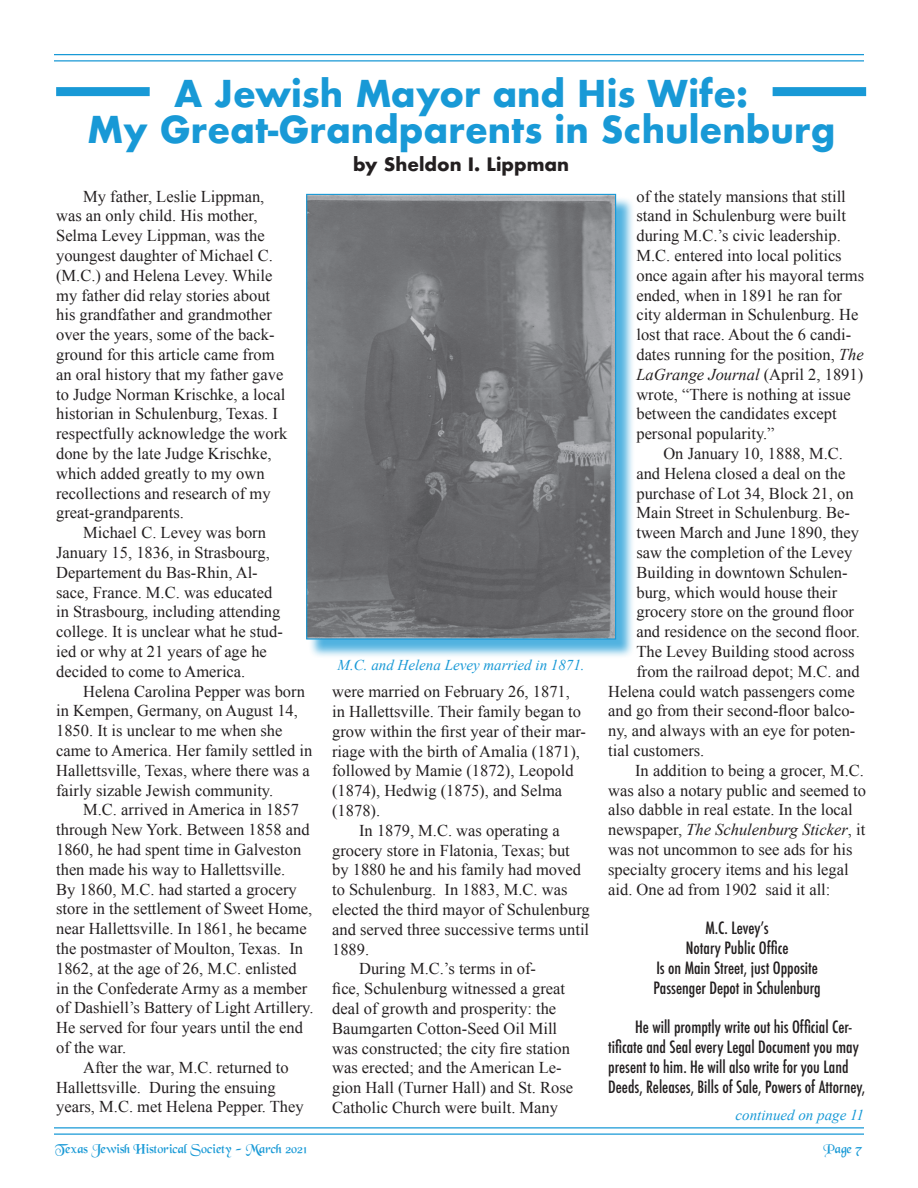
<style>
.page{position:relative;width:918px;height:1188px;background:#fff}
.page>*{position:absolute;margin:0;border:0;box-sizing:border-box;transform-origin:0 0}
.t1{font:700 36px/36px "Futura";color:#1899d6;text-align:center}
.t2{font:700 18px "Futura";color:#231f20}
.t3{font:16.5px/19.8px "Times New Roman";color:#231f20}
.t4{font:500 condensed 16.5px/19.8px "Futura";color:#231f20;text-align:center}
.t5{font:italic 16.5px "Times New Roman";color:#231f20}
.t6{font:italic 15px "Times New Roman";color:#1899d6}
.t7{font:13.5px "Black Chancery";color:#1899d6}
.s1{font-style:italic}
.s2{font-style:normal}
</style>
<div class="page">
<hr style="left:54px;top:1127px;width:810px;height:2px;background:#1899d6">
<hr style="left:54px;top:1133px;width:810px;height:2px;background:#1899d6">
<hr style="left:54px;top:54px;width:810px;height:1px;background:#1899d6">
<hr style="left:54px;top:60px;width:810px;height:2px;background:#1899d6">
<div style="left:56px;top:87px;width:810px;height:9px;background:#1899d6"></div>
<div style="left:150px;top:87px;width:623px;height:10px;background:#fff"></div>
<div style="left:308px;top:196px;width:327px;height:462px;background:#1899d6;opacity:.75"></div>
<img style="left:308px;top:196px;width:306px;height:442px">
<div style="left:306px;top:194px;width:310px;height:446px;border:1px solid #1899d6"></div>
<h1 class="t1" style="left:87px;top:75px;width:750px">A Jewish Mayor and His Wife:<br>My Great-Grandparents in Schulenburg</h1>
<p class="t2" style="left:353px;top:152px;width:217px">by Sheldon I. Lippman</p>
<p class="t3" style="left:56px;top:186px;width:233px;text-indent:27px">My father, Leslie Lippman, was an only child. His mother,<br>Selma Levey Lippman, was the youngest daughter of Michael C. (M.C.) and Helena Levey. While my father did relay stories about his grandfather and grandmother over the years, some of the back&shy;ground for this article came from an oral history that my father gave to Judge Norman Krischke, a local historian in Schulenburg, Texas. I respectfully acknowledge the work done by the late Judge Krischke, which added greatly to my own recollections and research of my great-grandparents.</p>
<p class="t3" style="left:56px;top:522px;width:228px;text-indent:27px">Michael C. Levey was born<br>January 15, 1836, in Strasbourg,<br>Departement du Bas-Rhin, Al&shy;sace, France. M.C. was educated in Strasbourg, including attending college. It is unclear what he stud&shy;ied or why at 21 years of age he decided to come to America.</p>
<p class="t3" style="left:56px;top:681px;width:258px;text-indent:27px">Helena Carolina Pepper was born in Kempen, Germany, on August 14, 1850. It is unclear to me when she came to America. Her family settled in Hallettsville, Texas, where there was a fairly sizable Jewish community.</p>
<p class="t3" style="left:83px;top:800px;width:217px">M.C. arrived in America in 1857</p>
<p class="t3" style="left:56px;top:819px;width:255px">through New York. Between 1858 and</p>
<p class="t3" style="left:56px;top:839px;width:247px">1860, he had spent time in Galveston</p>
<p class="t3" style="left:56px;top:859px;width:231px">then made his way to Hallettsville.</p>
<p class="t3" style="left:56px;top:879px;width:242px">By 1860, M.C. had started a grocery</p>
<p class="t3" style="left:56px;top:899px;width:258px">store in the settlement of Sweet Home,</p>
<p class="t3" style="left:56px;top:918px;width:252px">near Hallettsville. In 1861, he became</p>
<p class="t3" style="left:56px;top:938px;width:248px">the postmaster of Moulton, Texas. In</p>
<p class="t3" style="left:56px;top:958px;width:242px">1862, at the age of 26, M.C. enlisted</p>
<p class="t3" style="left:56px;top:978px;width:253px">in the Confederate Army as a member</p>
<p class="t3" style="left:56px;top:998px;width:259px">of Dashiell’s Battery of Light Artillery.</p>
<p class="t3" style="left:56px;top:1017px;width:248px">He served for four years until the end</p>
<p class="t3" style="left:56px;top:1037px;width:72px">of the war.</p>
<p class="t3" style="left:83px;top:1057px;width:207px">After the war, M.C. returned to</p>
<p class="t3" style="left:56px;top:1077px;width:221px">Hallettsville. During the ensuing</p>
<p class="t3" style="left:56px;top:1097px;width:249px">years, M.C. met Helena Pepper. They</p>
<p class="t6" style="left:338px;top:655px;width:249px">M.C. and Helena Levey married in 1871.</p>
<p class="t3" style="left:332px;top:682px;width:239px">were married on February 26, 1871,</p>
<p class="t3" style="left:332px;top:701px;width:250px">in Hallettsville. Their family began to</p>
<p class="t3" style="left:332px;top:721px;width:255px">grow within the first year of their mar-</p>
<p class="t3" style="left:332px;top:741px;width:249px">riage with the birth of Amalia (1871),</p>
<p class="t3" style="left:332px;top:761px;width:243px">followed by Mamie (1872), Leopold</p>
<p class="t3" style="left:332px;top:781px;width:232px">(1874), Hedwig (1875), and Selma</p>
<p class="t3" style="left:332px;top:800px;width:50px">(1878).</p>
<p class="t3" style="left:359px;top:820px;width:202px">In 1879, M.C. was operating a</p>
<p class="t3" style="left:332px;top:840px;width:239px">grocery store in Flatonia, Texas; but</p>
<p class="t3" style="left:332px;top:860px;width:250px">by 1880 he and his family had moved</p>
<p class="t3" style="left:332px;top:880px;width:237px">to Schulenburg. In 1883, M.C. was</p>
<p class="t3" style="left:332px;top:899px;width:259px">elected the third mayor of Schulenburg</p>
<p class="t3" style="left:332px;top:919px;width:259px">and served three successive terms until</p>
<p class="t3" style="left:332px;top:939px;width:39px">1889.</p>
<p class="t3" style="left:359px;top:959px;width:178px">During M.C.’s terms in of-</p>
<p class="t3" style="left:332px;top:979px;width:234px">fice, Schulenburg witnessed a great</p>
<p class="t3" style="left:332px;top:998px;width:226px">deal of growth and prosperity: the</p>
<p class="t3" style="left:332px;top:1018px;width:227px">Baumgarten Cotton-Seed Oil Mill</p>
<p class="t3" style="left:332px;top:1038px;width:239px">was constructed; the city fire station</p>
<p class="t3" style="left:332px;top:1058px;width:231px">was erected; and the American Le-</p>
<p class="t3" style="left:332px;top:1078px;width:242px">gion Hall (Turner Hall) and St. Rose</p>
<p class="t3" style="left:332px;top:1097px;width:227px">Catholic Church were built. Many</p>
<p class="t3" style="left:636px;top:186px;width:229px">of the stately mansions that still stand in Schulenburg were built during M.C.’s civic leadership.<br>M.C. entered into local politics once again after his mayoral terms ended, when in 1891 he ran for city alderman in Schulenburg. He lost that race. About the 6 candi&shy;dates running for the position, <span class="s1">The<br>LaGrange Journal</span> (April 2, 1891) wrote, “There is nothing at issue between the candidates except personal popularity.”</p>
<p class="t3" style="left:663px;top:443px;width:181px">On January 10, 1888, M.C.</p>
<p class="t3" style="left:636px;top:463px;width:210px">and Helena closed a deal on the</p>
<p class="t3" style="left:636px;top:483px;width:219px">purchase of Lot 34, Block 21, on</p>
<p class="t3" style="left:636px;top:503px;width:215px">Main Street in Schulenburg. Be-</p>
<p class="t3" style="left:636px;top:522px;width:224px">tween March and June 1890, they</p>
<p class="t3" style="left:636px;top:542px;width:217px">saw the completion of the Levey</p>
<p class="t3" style="left:636px;top:562px;width:213px">Building in downtown Schulen-</p>
<p class="t3" style="left:636px;top:582px;width:202px">burg, which would house their</p>
<p class="t3" style="left:636px;top:602px;width:219px">grocery store on the ground floor</p>
<p class="t3" style="left:636px;top:621px;width:225px">and residence on the second floor.</p>
<p class="t3" style="left:636px;top:641px;width:220px">The Levey Building stood across</p>
<p class="t3" style="left:636px;top:661px;width:225px">from the railroad depot; M.C. and</p>
<p class="t3" style="left:608px;top:681px;width:248px">Helena could watch passengers come</p>
<p class="t3" style="left:608px;top:701px;width:248px">and go from their second-floor balco-</p>
<p class="t3" style="left:608px;top:720px;width:249px">ny, and always with an eye for poten-</p>
<p class="t3" style="left:608px;top:740px;width:98px">tial customers.</p>
<p class="t3" style="left:635px;top:760px;width:230px">In addition to being a grocer, M.C.</p>
<p class="t3" style="left:608px;top:780px;width:259px">was also a notary public and seemed to</p>
<p class="t3" style="left:608px;top:800px;width:246px">also dabble in real estate. In the local</p>
<p class="t5" style="left:608px;top:818px;width:259px"><span class="s2">newspaper,</span> The Schulenburg Sticker<span class="s2">, it</span></p>
<p class="t3" style="left:608px;top:839px;width:246px">was not uncommon to see ads for his</p>
<p class="t3" style="left:608px;top:859px;width:242px">specialty grocery items and his legal</p>
<p class="t3" style="left:608px;top:879px;width:224px">aid. One ad from 1902 said it all:</p>
<p class="t4" style="left:653px;top:918px;width:169px">M.C. Levey’s<br>Notary Public Office<br>Is on Main Street, just Opposite<br>Passenger Depot in Schulenburg</p>
<p class="t4" style="left:608px;top:1017px;width:259px;text-align:left;text-indent:27px">He will promptly write out his Official Cer&shy;tificate and Seal every Legal Document you may present to him. He will also write for you Land Deeds, Releases, Bills of Sale, Powers of Attorney,</p>
<p class="t6" style="left:736px;top:1104px;width:130px">continued on page 11</p>
<p class="t7" style="left:55px;top:1142px;width:253px">Texas Jewish Historical Society - March 2021</p>
<p class="t7" style="left:824px;top:1142px;width:40px">Page 7</p>
</div>
